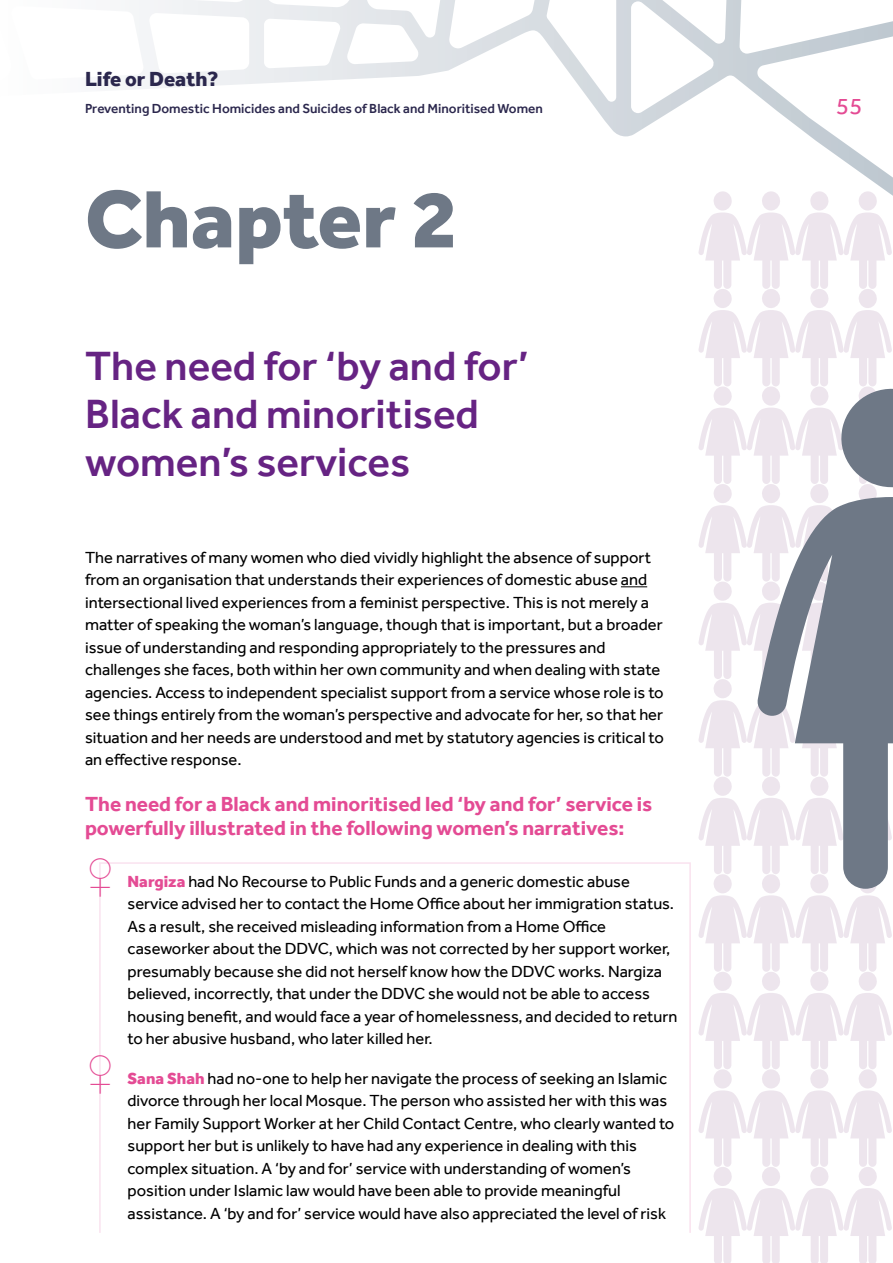
<style>
.page{position:relative;width:893px;height:1263px;background:#fff}
.page>*{position:absolute;margin:0;border:0;box-sizing:border-box;transform-origin:0 0}
.t1{font:800 84px "Effra";color:#6e7886}
.t2{font:500 42px/48px "Effra";color:#662383}
.t3{font:700 40.5px "Times New Roman";color:#e44b94}
.t4{font:24px "Effra";color:#e44b94}
.t5{font:700 21px/24px "Effra";color:#e44b94}
.t6{font:800 21px "Effra";color:#2b274d}
.t7{font:16.5px/22.5px "Effra";color:#000}
.t8{font:500 13.5px "Effra";color:#2b274d}
.s1{font-weight:800;color:#e44b94}
</style>
<div class="page">
<svg style="left:129px;top:0;width:764px;height:190px"></svg>
<svg style="left:621px;top:586px;width:26px;height:1px"></svg>
<div style="left:99px;top:862px;width:592px;height:371px;border:2px solid #fae2ef"></div>
<svg style="left:698px;top:190px;width:195px;height:1073px"></svg>
<svg style="left:756px;top:497px;width:137px;height:392px;fill:#6e7886"></svg>
<p class="t6" style="left:85px;top:67px;width:135px">Life or Death?</p>
<p class="t8" style="left:85px;top:101px;width:459px">Preventing Domestic Homicides and Suicides of Black and Minoritised Women</p>
<h3 class="t4" style="left:836px;top:91px;width:28px">55</h3>
<h1 class="t1" style="left:85px;top:169px;width:375px">Chapter 2</h1>
<h2 class="t2" style="left:85px;top:342px;width:446px">The need for ‘by and for’<br>Black and minoritised women’s services</h2>
<p class="t7" style="left:85px;top:546px;width:580px">The narratives of many women who died vividly highlight the absence of support from an organisation that understands their experiences of domestic abuse and intersectional lived experiences from a feminist perspective. This is not merely a matter of speaking the woman’s language, though that is important, but a broader issue of understanding and responding appropriately to the pressures and challenges she faces, both within her own community and when dealing with state agencies. Access to independent specialist support from a service whose role is to see things entirely from the woman’s perspective and advocate for her, so that her situation and her needs are understood and met by statutory agencies is critical to an effective response.</p>
<p class="t5" style="left:85px;top:791px;width:569px">The need for a Black and minoritised led ‘by and for’ service is powerfully illustrated in the following women’s narratives:</p>
<h3 class="t3" style="left:85px;top:845px;width:32px">♀</h3>
<p class="t7" style="left:128px;top:870px;width:551px"><span class="s1">Nargiza</span> had No Recourse to Public Funds and a generic domestic abuse service advised her to contact the Home Office about her immigration status.<br>As a result, she received misleading information from a Home Office caseworker about the DDVC, which was not corrected by her support worker, presumably because she did not herself know how the DDVC works. Nargiza believed, incorrectly, that under the DDVC she would not be able to access housing benefit, and would face a year of homelessness, and decided to return to her abusive husband, who later killed her.</p>
<h3 class="t3" style="left:85px;top:1042px;width:32px">♀</h3>
<p class="t7" style="left:128px;top:1067px;width:548px"><span class="s1">Sana Shah</span> had no-one to help her navigate the process of seeking an Islamic divorce through her local Mosque. The person who assisted her with this was her Family Support Worker at her Child Contact Centre, who clearly wanted to support her but is unlikely to have had any experience in dealing with this complex situation. A ‘by and for’ service with understanding of women’s position under Islamic law would have been able to provide meaningful assistance. A ‘by and for’ service would have also appreciated the level of risk</p>
</div>
